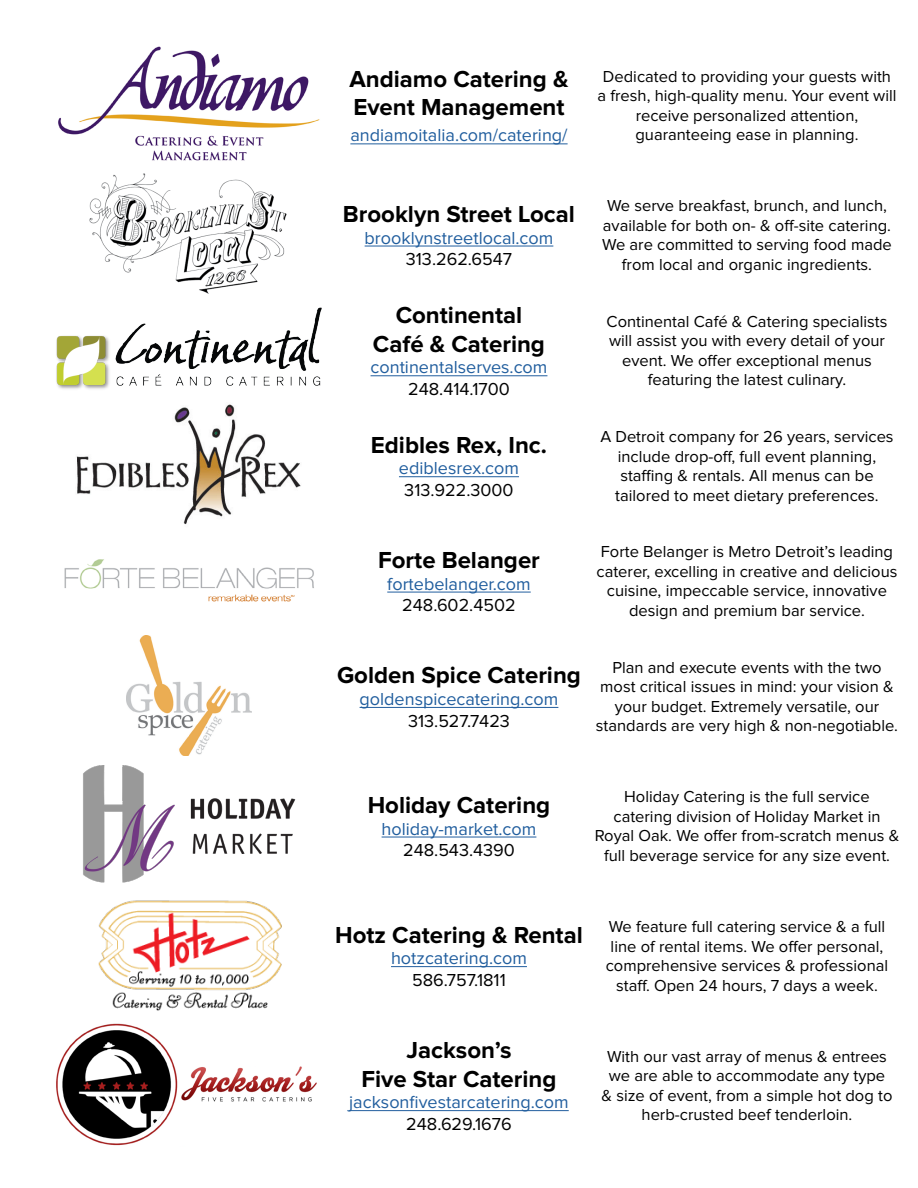
<style>
.page{position:relative;width:918px;height:1188px;background:#fff}
.page>*{position:absolute;margin:0;border:0;box-sizing:border-box;transform-origin:0 0}
.t1{font:700 24px/28.8px "Proxima Nova";color:#000;text-align:center}
.t2{font:18px "Proxima Nova";color:#215e9e}
.t3{font:18px "Proxima Nova";color:#000}
.t4{font:16.5px/19.5px "Proxima Nova";color:#000;text-align:center}
</style>
<div class="page">
<img style="left:58px;top:46px;width:262px;height:115px">
<hr style="left:350px;top:144px;width:218px;height:1px;background:#215e9e">
<img style="left:89px;top:173px;width:198px;height:121px">
<hr style="left:365px;top:246px;width:188px;height:1px;background:#215e9e">
<img style="left:56px;top:308px;width:266px;height:81px">
<hr style="left:371px;top:376px;width:176px;height:1px;background:#215e9e">
<img style="left:76px;top:404px;width:225px;height:121px">
<hr style="left:399px;top:476px;width:120px;height:1px;background:#215e9e">
<img style="left:126px;top:636px;width:126px;height:119px">
<hr style="left:360px;top:707px;width:198px;height:1px;background:#215e9e">
<img style="left:64px;top:559px;width:250px;height:43px">
<hr style="left:387px;top:592px;width:144px;height:1px;background:#215e9e">
<img style="left:83px;top:766px;width:92px;height:117px">
<hr style="left:382px;top:837px;width:154px;height:1px;background:#215e9e">
<img style="left:190px;top:798px;width:106px;height:55px">
<hr style="left:391px;top:966px;width:136px;height:1px;background:#215e9e">
<img style="left:98px;top:900px;width:184px;height:111px">
<hr style="left:349px;top:1110px;width:220px;height:1px;background:#215e9e">
<img style="left:56px;top:1023px;width:122px;height:123px">
<img style="left:181px;top:1066px;width:136px;height:36px">
<h1 class="t1" style="left:349px;top:65px;width:221px;text-align:left">Andiamo Catering &amp;<br>Event Management</h1>
<p class="t2" style="left:350px;top:127px;width:219px">andiamoitalia.com/catering/</p>
<p class="t4" style="left:597px;top:67px;width:301px">Dedicated to providing your guests with a fresh, high-quality menu. Your event will receive personalized attention, guaranteeing ease in planning.</p>
<h1 class="t1" style="left:343px;top:201px;width:234px">Brooklyn Street Local</h1>
<p class="t2" style="left:365px;top:229px;width:190px">brooklynstreetlocal.com</p>
<p class="t3" style="left:406px;top:251px;width:108px">313.262.6547</p>
<h1 class="t1" style="left:373px;top:302px;width:174px">Continental<br>Café &amp; Catering</h1>
<p class="t2" style="left:371px;top:359px;width:178px">continentalserves.com</p>
<p class="t3" style="left:408px;top:381px;width:103px">248.414.1700</p>
<h1 class="t1" style="left:371px;top:431px;width:178px">Edibles Rex, Inc.</h1>
<p class="t2" style="left:399px;top:460px;width:122px">ediblesrex.com</p>
<p class="t3" style="left:404px;top:482px;width:111px">313.922.3000</p>
<h1 class="t1" style="left:378px;top:547px;width:163px">Forte Belanger</h1>
<p class="t2" style="left:387px;top:575px;width:145px">fortebelanger.com</p>
<p class="t3" style="left:402px;top:597px;width:115px">248.602.4502</p>
<p class="t4" style="left:602px;top:197px;width:291px">We serve breakfast, brunch, and lunch, available for both on- &amp; off-site catering.<br>We are committed to serving food made from local and organic ingredients.</p>
<p class="t4" style="left:607px;top:312px;width:282px">Continental Café &amp; Catering specialists will assist you with every detail of your event. We offer exceptional menus featuring the latest culinary.</p>
<p class="t4" style="left:600px;top:428px;width:295px">A Detroit company for 26 years, services include drop-off, full event planning, staffing &amp; rentals. All menus can be tailored to meet dietary preferences.</p>
<p class="t4" style="left:597px;top:543px;width:302px">Forte Belanger is Metro Detroit’s leading caterer, excelling in creative and delicious cuisine, impeccable service, innovative design and premium bar service.</p>
<h1 class="t1" style="left:337px;top:662px;width:245px">Golden Spice Catering</h1>
<p class="t2" style="left:360px;top:691px;width:200px">goldenspicecatering.com</p>
<p class="t3" style="left:408px;top:712px;width:103px">313.527.7423</p>
<p class="t4" style="left:596px;top:658px;width:304px">Plan and execute events with the two most critical issues in mind: your vision &amp; your budget. Extremely versatile, our standards are very high &amp; non-negotiable.</p>
<h1 class="t1" style="left:368px;top:792px;width:184px">Holiday Catering</h1>
<p class="t2" style="left:382px;top:820px;width:156px">holiday-market.com</p>
<p class="t3" style="left:403px;top:842px;width:113px">248.543.4390</p>
<p class="t4" style="left:595px;top:788px;width:306px">Holiday Catering is the full service catering division of Holiday Market in Royal Oak. We offer from-scratch menus &amp; full beverage service for any size event.</p>
<h1 class="t1" style="left:335px;top:921px;width:249px">Hotz Catering &amp; Rental</h1>
<p class="t2" style="left:391px;top:950px;width:137px">hotzcatering.com</p>
<p class="t3" style="left:412px;top:972px;width:95px">586.757.1811</p>
<h1 class="t1" style="left:361px;top:1036px;width:197px">Jackson’s<br>Five Star Catering</h1>
<p class="t2" style="left:349px;top:1094px;width:221px">jacksonfivestarcatering.com</p>
<p class="t3" style="left:406px;top:1116px;width:107px">248.629.1676</p>
<p class="t4" style="left:606px;top:917px;width:284px">We feature full catering service &amp; a full line of rental items. We offer personal, comprehensive services &amp; professional staff. Open 24 hours, 7 days a week.</p>
<p class="t4" style="left:602px;top:1047px;width:292px">With our vast array of menus &amp; entrees we are able to accommodate any type &amp; size of event, from a simple hot dog to herb-crusted beef tenderloin.</p>
</div>
